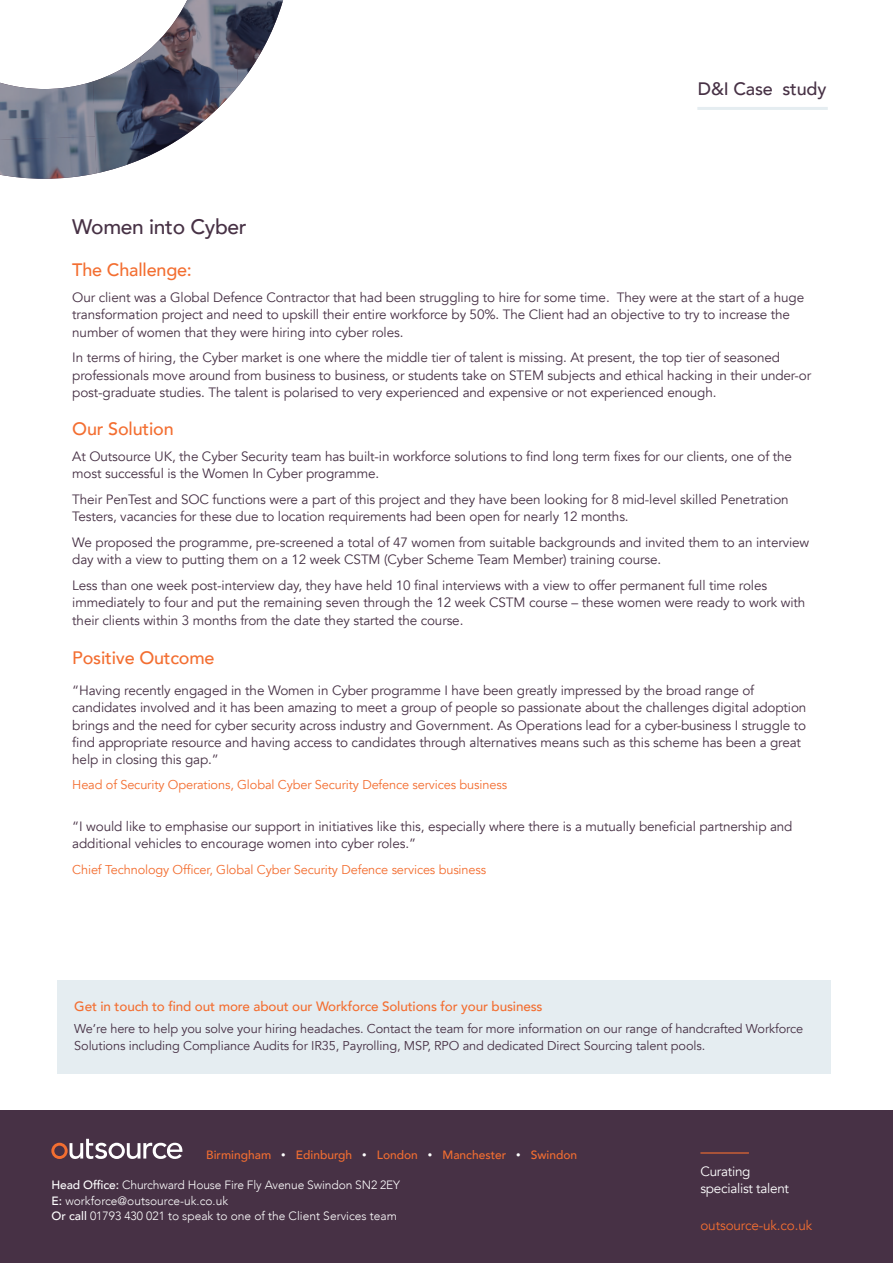
<style>
.page{position:relative;width:893px;height:1263px;background:#fff}
.page>*{position:absolute;margin:0;border:0;box-sizing:border-box;transform-origin:0 0}
.t1{font:500 21px "Avenir";letter-spacing:-.015em;color:#473145}
.t2{font:500 18px "Avenir";letter-spacing:-.01em;color:#f36e31}
.t3{font:500 18px "Avenir";letter-spacing:-.01em;color:#473145}
.t4{font:13.5px/17.2px "Avenir";letter-spacing:-.01em;color:#473145}
.t5{font:500 13.5px "Avenir";letter-spacing:-.01em;color:#f36e31}
.t6{font:13.5px/16.5px "Avenir";letter-spacing:-.02em;color:#fff}
.t7{font:13.5px "Avenir";letter-spacing:-.01em;color:#f36e31}
.t8{font:12.75px/17.2px "Avenir";letter-spacing:-.01em;color:#473145}
.t9{font:12.75px "Avenir";letter-spacing:-.01em;color:#f36e31}
.t10{font:300 12px/15px "Avenir";color:#fff}
.t11{font:500 12px "Avenir";color:#f36e31}
.s1{font-size:9px;color:#fff}
.s2{font-weight:500}
</style>
<div class="page">
<div style="left:58px;top:980px;width:773px;height:93px;background:#e5edf1"></div>
<div style="left:0;top:1110px;width:893px;height:153px;background:#473145"></div>
<hr style="left:700px;top:1152px;width:49px;height:1px;background:#f36e31">
<svg style="left:51px;top:1139px;width:131px;height:20px"></svg>
<hr style="left:697px;top:107px;width:131px;height:3px;background:#e5edf1">
<img style="left:140px;top:0;width:98px;height:88px">
<img style="left:235px;top:0;width:48px;height:86px">
<img style="left:0;top:81px;width:93px;height:55px">
<img style="left:93px;top:57px;width:51px;height:116px">
<img style="left:142px;top:87px;width:95px;height:48px">
<img style="left:0;top:136px;width:96px;height:43px">
<img style="left:143px;top:133px;width:45px;height:25px">
<h2 class="t3" style="left:698px;top:73px;width:130px">D&amp;I Case study</h2>
<h1 class="t1" style="left:72px;top:208px;width:176px">Women into Cyber</h1>
<h2 class="t2" style="left:72px;top:255px;width:121px">The Challenge:</h2>
<p class="t4" style="left:72px;top:289px;width:733px">Our client was a Global Defence Contractor that had been struggling to hire for some time. They were at the start of a huge transformation project and need to upskill their entire workforce by 50%. The Client had an objective to try to increase the number of women that they were hiring into cyber roles.</p>
<p class="t4" style="left:72px;top:349px;width:740px">In terms of hiring, the Cyber market is one where the middle tier of talent is missing. At present, the top tier of seasoned professionals move around from business to business, or students take on STEM subjects and ethical hacking in their under-or post-graduate studies. The talent is polarised to very experienced and expensive or not experienced enough.</p>
<h2 class="t2" style="left:72px;top:414px;width:103px">Our Solution</h2>
<p class="t4" style="left:72px;top:448px;width:721px">At Outsource UK, the Cyber Security team has built-in workforce solutions to find long term fixes for our clients, one of the most successful is the Women In Cyber programme.</p>
<p class="t4" style="left:72px;top:491px;width:718px">Their PenTest and SOC functions were a part of this project and they have been looking for 8 mid-level skilled Penetration<br>Testers, vacancies for these due to location requirements had been open for nearly 12 months.</p>
<p class="t4" style="left:72px;top:534px;width:738px">We proposed the programme, pre-screened a total of 47 women from suitable backgrounds and invited them to an interview day with a view to putting them on a 12 week CSTM (Cyber Scheme Team Member) training course.</p>
<p class="t4" style="left:72px;top:577px;width:735px">Less than one week post-interview day, they have held 10 final interviews with a view to offer permanent full time roles immediately to four and put the remaining seven through the 12 week CSTM course – these women were ready to work with their clients within 3 months from the date they started the course.</p>
<h2 class="t2" style="left:72px;top:642px;width:144px">Positive Outcome</h2>
<p class="t4" style="left:72px;top:682px;width:736px">“Having recently engaged in the Women in Cyber programme I have been greatly impressed by the broad range of candidates involved and it has been amazing to meet a group of people so passionate about the challenges digital adoption brings and the need for cyber security across industry and Government. As Operations lead for a cyber-business I struggle to find appropriate resource and having access to candidates through alternatives means such as this scheme has been a great help in closing this gap.”</p>
<p class="t9" style="left:72px;top:777px;width:436px">Head of Security Operations, Global Cyber Security Defence services business</p>
<p class="t4" style="left:72px;top:818px;width:722px">“I would like to emphasise our support in initiatives like this, especially where there is a mutually beneficial partnership and additional vehicles to encourage women into cyber roles.”</p>
<p class="t9" style="left:72px;top:862px;width:415px">Chief Technology Officer, Global Cyber Security Defence services business</p>
<p class="t5" style="left:74px;top:995px;width:470px">Get in touch to find out more about our Workforce Solutions for your business</p>
<p class="t8" style="left:74px;top:1020px;width:730px">We’re here to help you solve your hiring headaches. Contact the team for more information on our range of handcrafted Workforce<br>Solutions including Compliance Audits for IR35, Payrolling, MSP, RPO and dedicated Direct Sourcing talent pools.</p>
<p class="t11" style="left:206px;top:1144px;width:373px">Birmingham <span class="s1">•</span> Edinburgh <span class="s1">•</span> London <span class="s1">•</span> Manchester <span class="s1">•</span> Swindon</p>
<p class="t10" style="left:51px;top:1193px;width:347px"><span class="s2">E:</span> workforce@outsource-uk.co.uk<br><span class="s2">Or call</span> 01793 430 021 to speak to one of the Client Services team</p>
<p class="t10" style="left:51px;top:1177px;width:350px"><span class="s2">Head Office:</span> Churchward House Fire Fly Avenue Swindon SN2 2EY</p>
<p class="t6" style="left:700px;top:1163px;width:90px">Curating specialist talent</p>
<p class="t7" style="left:700px;top:1217px;width:113px">outsource-uk.co.uk</p>
</div>
